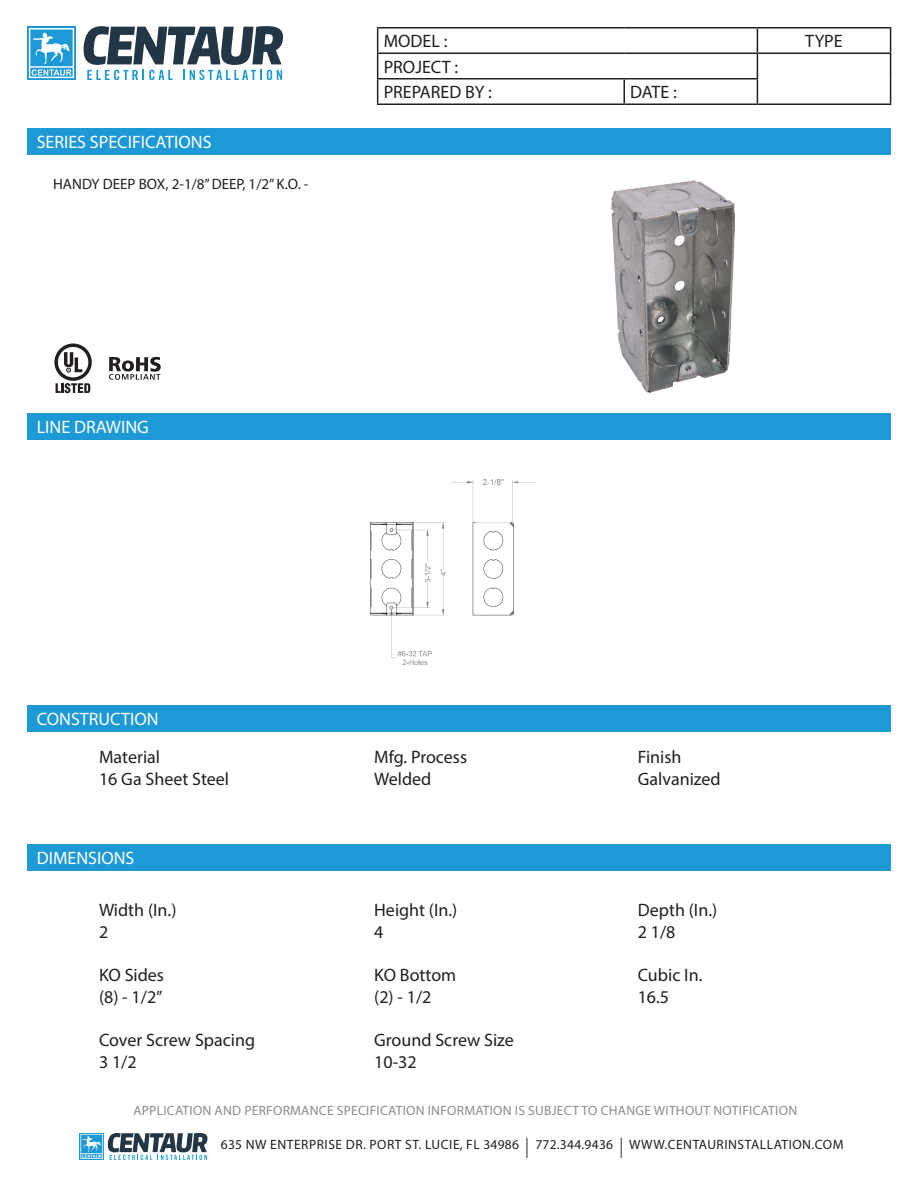
<style>
.page{position:relative;width:918px;height:1188px;background:#fff}
.page>*{position:absolute;margin:0;border:0;box-sizing:border-box;transform-origin:0 0}
.t1{font:18px/21.6px "Myriad Pro";color:#231f20}
.t2{font:18px "Myriad Pro";color:#fff}
.t3{font:15px "Myriad Pro";color:#231f20}
.t4{font:13.5px "Myriad Pro";letter-spacing:.02em;color:#8b8c8e}
.t5{font:13.5px "Myriad Pro";letter-spacing:.04em;color:#231f20}
.s1{font-size:20.25px}
</style>
<div class="page">
<svg style="left:80px;top:1133px;width:128px;height:27px"></svg>
<hr style="left:377px;top:27px;width:247px;height:1px;background:#231f20">
<hr style="left:624px;top:27px;width:133px;height:1px;background:#231f20">
<hr style="left:757px;top:27px;width:134px;height:1px;background:#231f20">
<hr style="left:377px;top:52px;width:247px;height:2px;background:#231f20">
<hr style="left:624px;top:52px;width:133px;height:2px;background:#231f20">
<hr style="left:757px;top:52px;width:134px;height:2px;background:#231f20">
<hr style="left:377px;top:78px;width:247px;height:2px;background:#231f20">
<svg style="left:377px;top:28px;width:1px;height:76px"></svg>
<hr style="left:624px;top:78px;width:134px;height:2px;background:#231f20">
<hr style="left:623px;top:80px;width:2px;height:24px;background:#231f20">
<svg style="left:757px;top:28px;width:1px;height:76px"></svg>
<svg style="left:890px;top:28px;width:1px;height:76px"></svg>
<hr style="left:377px;top:104px;width:247px;height:1px;background:#231f20">
<hr style="left:624px;top:104px;width:133px;height:1px;background:#231f20">
<hr style="left:757px;top:104px;width:134px;height:1px;background:#231f20">
<div style="left:27px;top:129px;width:864px;height:26px;background:#1d99d6"></div>
<div style="left:27px;top:414px;width:864px;height:26px;background:#1d99d6"></div>
<div style="left:27px;top:705px;width:864px;height:27px;background:#1d99d6"></div>
<div style="left:27px;top:26px;width:49px;height:54px;background:linear-gradient(to right,#32a2d9,#32a2d9)"></div>
<svg style="left:29px;top:28px;width:45px;height:50px"></svg>
<svg style="left:83px;top:26px;width:200px;height:54px"></svg>
<svg style="left:54px;top:344px;width:38px;height:49px"></svg>
<img style="left:611px;top:180px;width:124px;height:213px">
<svg style="left:109px;top:357px;width:52px;height:23px"></svg>
<img style="left:370px;top:479px;width:166px;height:187px">
<div style="left:27px;top:844px;width:864px;height:27px;background:#1d99d6"></div>
<p class="t2" style="left:37px;top:131px;width:176px">SERIES SPECIFICATIONS</p>
<p class="t3" style="left:53px;top:175px;width:257px">HANDY DEEP BOX, 2-1/8” DEEP, 1/2” K.O. -</p>
<p class="t1" style="left:384px;top:30px;width:65px">MODEL :</p>
<p class="t1" style="left:805px;top:30px;width:39px">TYPE</p>
<p class="t1" style="left:384px;top:54px;width:110px;line-height:25.5px">PROJECT :<br>PREPARED BY :</p>
<p class="t1" style="left:630px;top:81px;width:48px">DATE :</p>
<p class="t2" style="left:37px;top:416px;width:114px">LINE DRAWING</p>
<p class="t2" style="left:37px;top:708px;width:123px">CONSTRUCTION</p>
<p class="t1" style="left:99px;top:746px;width:132px">Material<br>16 Ga Sheet Steel</p>
<p class="t1" style="left:374px;top:746px;width:94px">Mfg. Process<br>Welded</p>
<p class="t1" style="left:638px;top:746px;width:84px">Finish<br>Galvanized</p>
<p class="t2" style="left:37px;top:847px;width:99px">DIMENSIONS</p>
<p class="t1" style="left:99px;top:899px;width:79px">Width (In.)<br>2</p>
<p class="t1" style="left:99px;top:964px;width:67px">KO Sides (8) - 1/2”</p>
<p class="t1" style="left:99px;top:1029px;width:158px">Cover Screw Spacing<br>3 1/2</p>
<p class="t1" style="left:374px;top:899px;width:85px">Height (In.)<br>4</p>
<p class="t1" style="left:374px;top:964px;width:84px">KO Bottom (2) - 1/2</p>
<p class="t1" style="left:374px;top:1029px;width:141px">Ground Screw Size<br>10-32</p>
<p class="t1" style="left:638px;top:899px;width:81px">Depth (In.)<br>2 1/8</p>
<p class="t1" style="left:638px;top:964px;width:66px">Cubic In.<br>16.5</p>
<p class="t4" style="left:133px;top:1102px;width:665px">APPLICATION AND PERFORMANCE SPECIFICATION INFORMATION IS SUBJECT TO CHANGE WITHOUT NOTIFICATION</p>
<p class="t5" style="left:221px;top:1136px;width:624px">635 NW ENTERPRISE DR. PORT ST. LUCIE, FL 34986 <span class="s1">|</span> 772.344.9436 <span class="s1">|</span> WWW.CENTAURINSTALLATION.COM</p>
</div>
